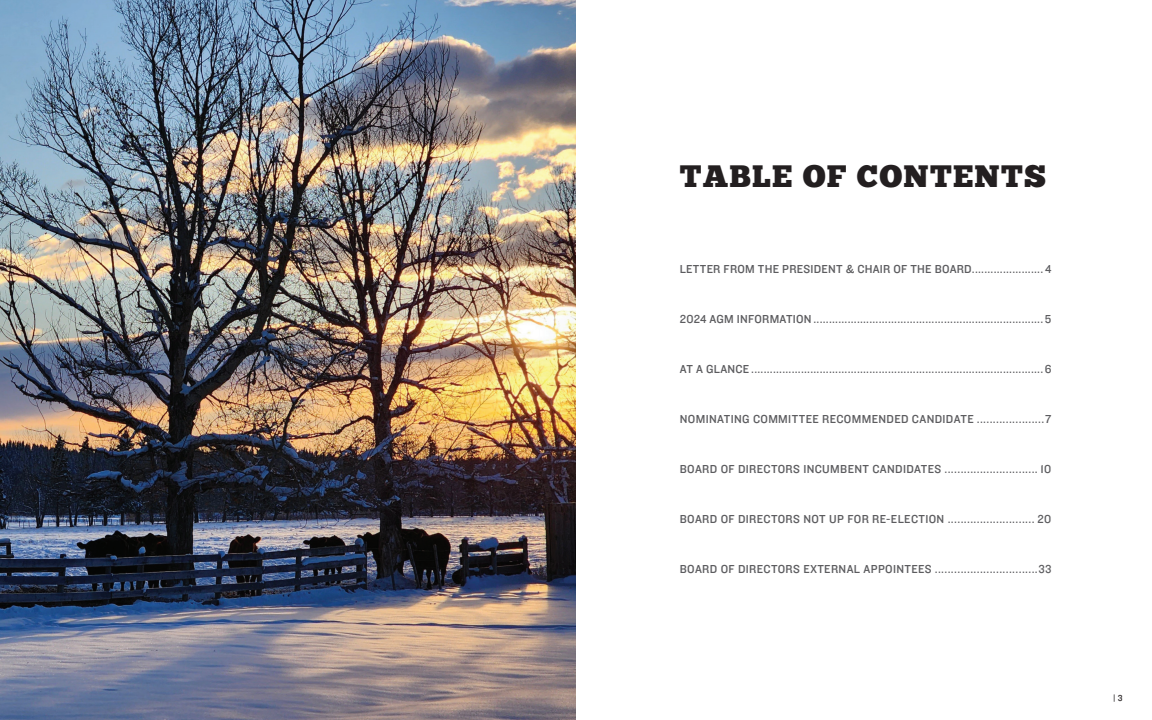
<style>
.page{position:relative;width:1152px;height:720px;background:#fff}
.page>*{position:absolute;margin:0;border:0;box-sizing:border-box;transform-origin:0 0}
.t1{font:31px "Chunk Five";letter-spacing:.04em;color:#231f20}
.t2{font:12px "Knockout 31 Junior Middlewt";letter-spacing:.03em;color:#5c5c5f}
.t3{font:9px "Knockout 31 Junior Middlewt";color:#231f20}
</style>
<div class="page">
<img style="left:0;top:0;width:576px;height:720px">
<h1 class="t1" style="left:680px;top:158px;width:368px">TABLE OF CONTENTS</h1>
<p class="t2" style="left:680px;top:261px;width:373px">LETTER FROM THE PRESIDENT &amp; CHAIR OF THE BOARD....................... 4</p>
<p class="t2" style="left:680px;top:311px;width:373px">2024 AGM INFORMATION.......................................................................... 5</p>
<p class="t2" style="left:680px;top:361px;width:373px">AT A GLANCE ..............................................................................................6</p>
<p class="t2" style="left:680px;top:411px;width:373px">NOMINATING COMMITTEE RECOMMENDED CANDIDATE .....................7</p>
<p class="t2" style="left:680px;top:461px;width:373px">BOARD OF DIRECTORS INCUMBENT CANDIDATES ............................. 10</p>
<p class="t2" style="left:680px;top:511px;width:373px">BOARD OF DIRECTORS NOT UP FOR RE-ELECTION ........................... 20</p>
<p class="t2" style="left:680px;top:561px;width:373px">BOARD OF DIRECTORS EXTERNAL APPOINTEES ................................33</p>
<p class="t3" style="left:1113px;top:691px;width:11px">| 3</p>
</div>
